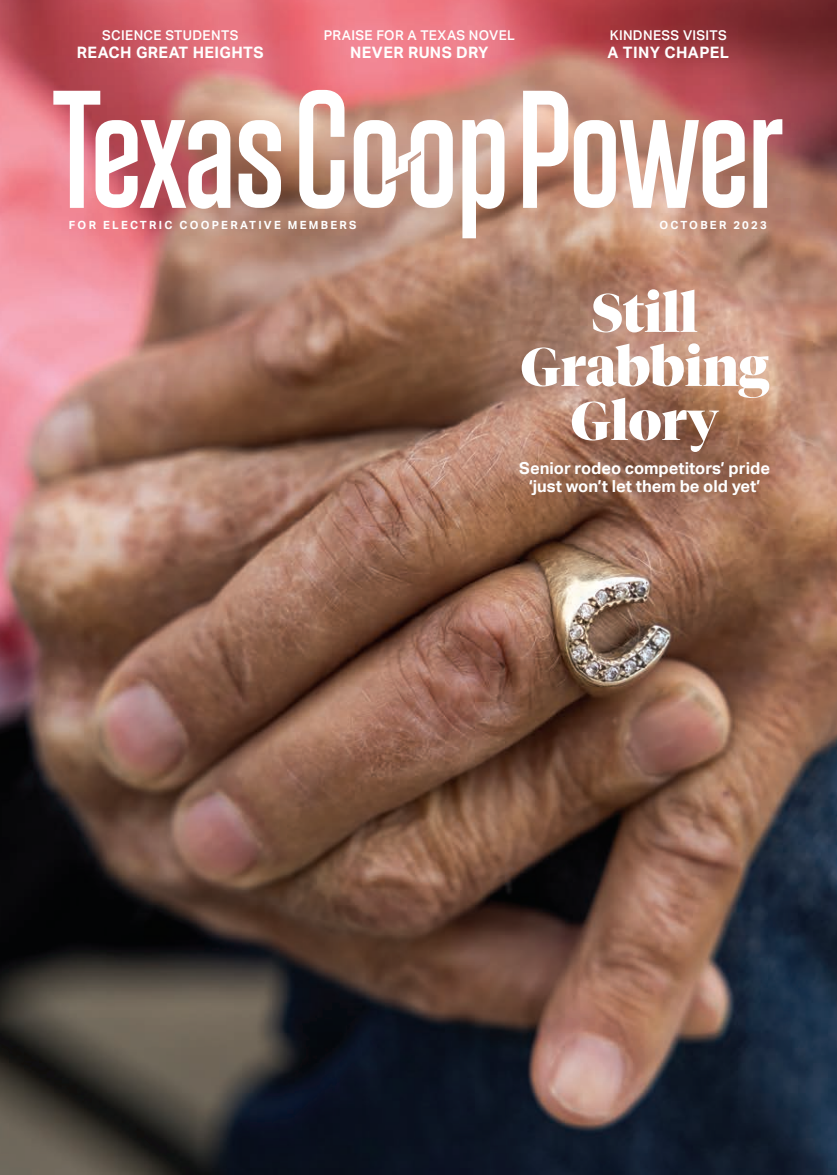
<style>
.page{position:relative;width:837px;height:1175px;background:#fff}
.page>*{position:absolute;margin:0;border:0;box-sizing:border-box;transform-origin:0 0}
.t1{font:900 54px/54px "Tiempos Fine";color:#fff;text-align:center}
.t2{font:700 16.5px/18.8px "Aktiv Grotesk";color:#fff;text-align:center}
.t3{font:700 15.75px "Aktiv Grotesk";letter-spacing:.025em;color:#fff}
.t4{font:500 13.5px "Aktiv Grotesk";letter-spacing:.025em;color:#fff}
.t5{font:700 11.25px "Aktiv Grotesk";letter-spacing:.2em;color:#fff}
</style>
<div class="page">
<img style="left:0;top:0;width:837px;height:1174px">
<svg style="left:354px;top:120px;width:99px;height:88px"></svg>
<svg style="left:462px;top:119px;width:42px;height:119px"></svg>
<svg style="left:299px;top:90px;width:45px;height:119px"></svg>
<svg style="left:523px;top:91px;width:45px;height:117px"></svg>
<svg style="left:239px;top:120px;width:42px;height:88px"></svg>
<svg style="left:754px;top:119px;width:28px;height:89px"></svg>
<svg style="left:574px;top:120px;width:171px;height:88px"></svg>
<svg style="left:53px;top:91px;width:177px;height:118px"></svg>
<p class="t4" style="left:102px;top:26px;width:138px">SCIENCE STUDENTS</p>
<p class="t3" style="left:77px;top:41px;width:188px">REACH GREAT HEIGHTS</p>
<p class="t4" style="left:324px;top:26px;width:193px">PRAISE FOR A TEXAS NOVEL</p>
<p class="t3" style="left:350px;top:41px;width:140px">NEVER RUNS DRY</p>
<p class="t4" style="left:610px;top:26px;width:119px">KINDNESS VISITS</p>
<p class="t3" style="left:608px;top:41px;width:123px">A TINY CHAPEL</p>
<p class="t5" style="left:69px;top:218px;width:289px">FOR ELECTRIC COOPERATIVE MEMBERS</p>
<p class="t5" style="left:659px;top:218px;width:109px">OCTOBER 2023</p>
<h1 class="t1" style="left:521px;top:289px;width:250px">Still<br>Grabbing<br>Glory</h1>
<p class="t2" style="left:519px;top:458px;width:252px">Senior rodeo competitors’ pride ‘just won’t let them be old yet’</p>
</div>
